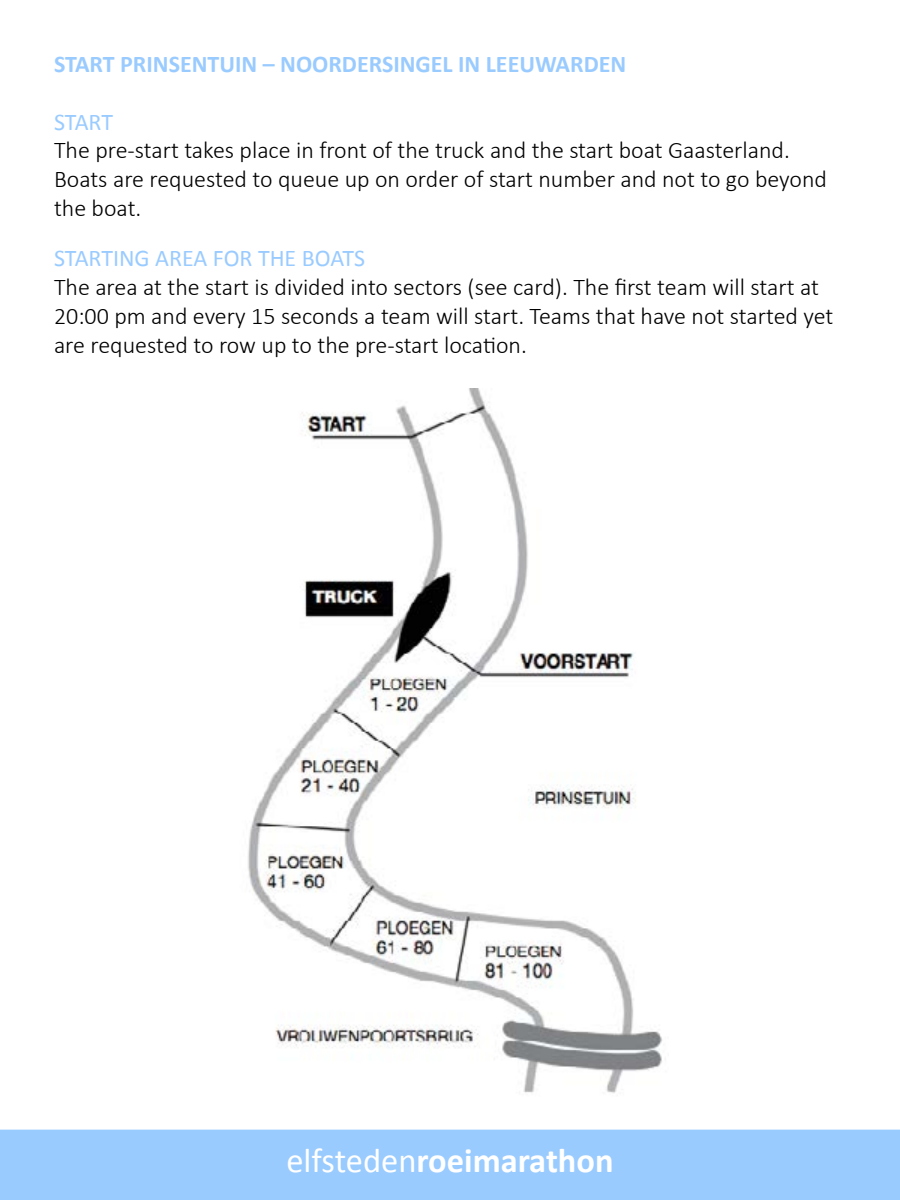
<style>
.page{position:relative;width:900px;height:1200px;background:#fff}
.page>*{position:absolute;margin:0;border:0;box-sizing:border-box;transform-origin:0 0}
.t1{font:700 34.5px "Calibri";color:#fff}
.t2{font:300 24px/28.8px "Calibri";color:#000}
.t3{font:700 24px "Calibri";color:#9acbff}
.t4{font:24px "Calibri";color:#9acbff}
.s1{font-weight:400}
</style>
<div class="page">
<div style="left:0;top:1130px;width:900px;height:70px;background:#9acbff"></div>
<img style="left:248px;top:388px;width:414px;height:705px">
<p class="t3" style="left:54px;top:49px;width:574px">START PRINSENTUIN – NOORDERSINGEL IN LEEUWARDEN</p>
<p class="t4" style="left:54px;top:106px;width:61px">START</p>
<p class="t2" style="left:54px;top:135px;width:775px">The pre-start takes place in front of the truck and the start boat Gaasterland.<br>Boats are requested to queue up on order of start number and not to go beyond the boat.</p>
<p class="t4" style="left:54px;top:243px;width:313px">STARTING AREA FOR THE BOATS</p>
<p class="t2" style="left:54px;top:272px;width:781px">The area at the start is divided into sectors (see card). The first team will start at<br>20:00 pm and every 15 seconds a team will start. Teams that have not started yet are requested to row up to the pre-start location.</p>
<h1 class="t1" style="left:286px;top:1138px;width:329px"><span class="s1">elfsteden</span>roeimarathon</h1>
</div>
